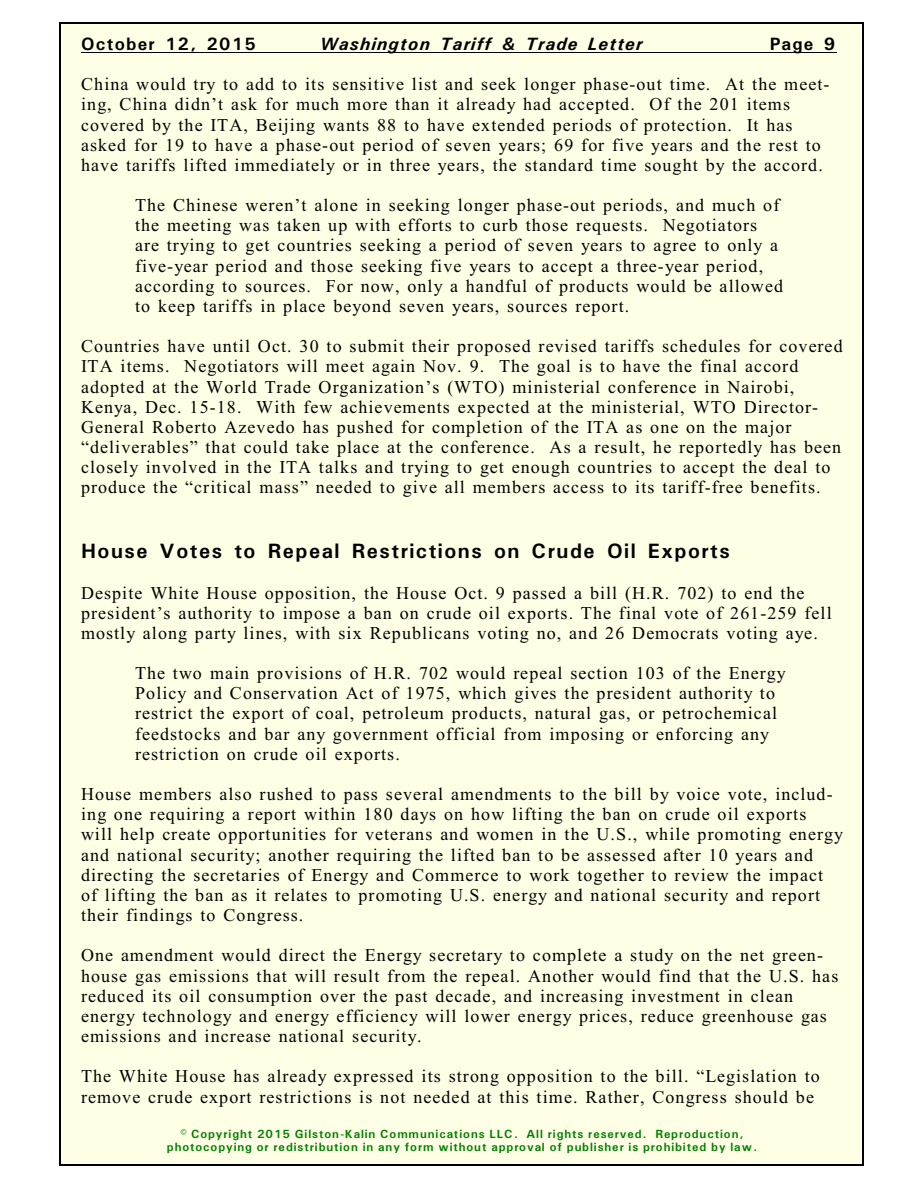
<style>
.page{position:relative;width:918px;height:1188px;background:#fff}
.page>*{position:absolute;margin:0;border:0;box-sizing:border-box;transform-origin:0 0}
.t1{font:700 21px "Univers";letter-spacing:.075em;color:#000}
.t2{font:18px/20.1px "Times New Roman";letter-spacing:.06em;color:#000}
.t3{font:italic 700 18px "Univers";letter-spacing:.065em;color:#000}
.t4{font:700 18px "Univers";letter-spacing:.065em;color:#000}
.t5{font:700 12px/13.6px "Univers";letter-spacing:.075em;color:#008000;text-align:center}
</style>
<div class="page">
<div style="left:59px;top:23px;width:805px;height:1142px;background:#ffffe6"></div>
<hr style="left:59px;top:23px;width:1px;height:1142px;background:#000">
<hr style="left:862px;top:23px;width:2px;height:1142px;background:#000">
<hr style="left:59px;top:23px;width:805px;height:1px;background:#000">
<hr style="left:59px;top:1164px;width:805px;height:1px;background:#000">
<hr style="left:81px;top:52px;width:755px;height:1px;background:#000">
<p class="t4" style="left:81px;top:38px;width:176px">October 12, 2015</p>
<p class="t3" style="left:320px;top:38px;width:324px">Washington Tariff &amp; Trade Letter</p>
<p class="t4" style="left:770px;top:38px;width:67px">Page 9</p>
<p class="t2" style="left:81px;top:76px;width:750px">China would try to add to its sensitive list and seek longer phase-out time. At the meet&shy;ing, China didn’t ask for much more than it already had accepted. Of the 201 items covered by the ITA, Beijing wants 88 to have extended periods of protection. It has asked for 19 to have a phase-out period of seven years; 69 for five years and the rest to have tariffs lifted immediately or in three years, the standard time sought by the accord.</p>
<p class="t2" style="left:135px;top:197px;width:650px">The Chinese weren’t alone in seeking longer phase-out periods, and much of the meeting was taken up with efforts to curb those requests. Negotiators are trying to get countries seeking a period of seven years to agree to only a five-year period and those seeking five years to accept a three-year period, according to sources. For now, only a handful of products would be allowed to keep tariffs in place beyond seven years, sources report.</p>
<p class="t2" style="left:81px;top:338px;width:763px">Countries have until Oct. 30 to submit their proposed revised tariffs schedules for covered ITA items. Negotiators will meet again Nov. 9. The goal is to have the final accord adopted at the World Trade Organization’s (WTO) ministerial conference in Nairobi, Kenya, Dec. 15-18. With few achievements expected at the ministerial, WTO Director-General Roberto Azevedo has pushed for completion of the ITA as one on the major “deliverables” that could take place at the conference. As a result, he reportedly has been closely involved in the ITA talks and trying to get enough countries to accept the deal to produce the “critical mass” needed to give all members access to its tariff-free benefits.</p>
<p class="t1" style="left:81px;top:543px;width:650px">House Votes to Repeal Restrictions on Crude Oil Exports</p>
<p class="t2" style="left:81px;top:584px;width:752px">Despite White House opposition, the House Oct. 9 passed a bill (H.R. 702) to end the president’s authority to impose a ban on crude oil exports. The final vote of 261-259 fell mostly along party lines, with six Republicans voting no, and 26 Democrats voting aye.</p>
<p class="t2" style="left:135px;top:665px;width:652px">The two main provisions of H.R. 702 would repeal section 103 of the Energy Policy and Conservation Act of 1975, which gives the president authority to restrict the export of coal, petroleum products, natural gas, or petrochemical feedstocks and bar any government official from imposing or enforcing any restriction on crude oil exports.</p>
<p class="t2" style="left:81px;top:786px;width:764px">House members also rushed to pass several amendments to the bill by voice vote, includ&shy;ing one requiring a report within 180 days on how lifting the ban on crude oil exports<br>will help create opportunities for veterans and women in the U.S., while promoting energy and national security; another requiring the lifted ban to be assessed after 10 years and directing the secretaries of Energy and Commerce to work together to review the impact of lifting the ban as it relates to promoting U.S. energy and national security and report their findings to Congress.</p>
<p class="t2" style="left:81px;top:947px;width:759px">One amendment would direct the Energy secretary to complete a study on the net green&shy;house gas emissions that will result from the repeal. Another would find that the U.S. has reduced its oil consumption over the past decade, and increasing investment in clean energy technology and energy efficiency will lower energy prices, reduce greenhouse gas emissions and increase national security.</p>
<p class="t2" style="left:81px;top:1068px;width:740px">The White House has already expressed its strong opposition to the bill. “Legislation to remove crude export restrictions is not needed at this time. Rather, Congress should be</p>
<p class="t5" style="left:167px;top:1128px;width:592px">© Copyright 2015 Gilston-Kalin Communications LLC. All rights reserved. Reproduction, photocopying or redistribution in any form without approval of publisher is prohibited by law.</p>
</div>
